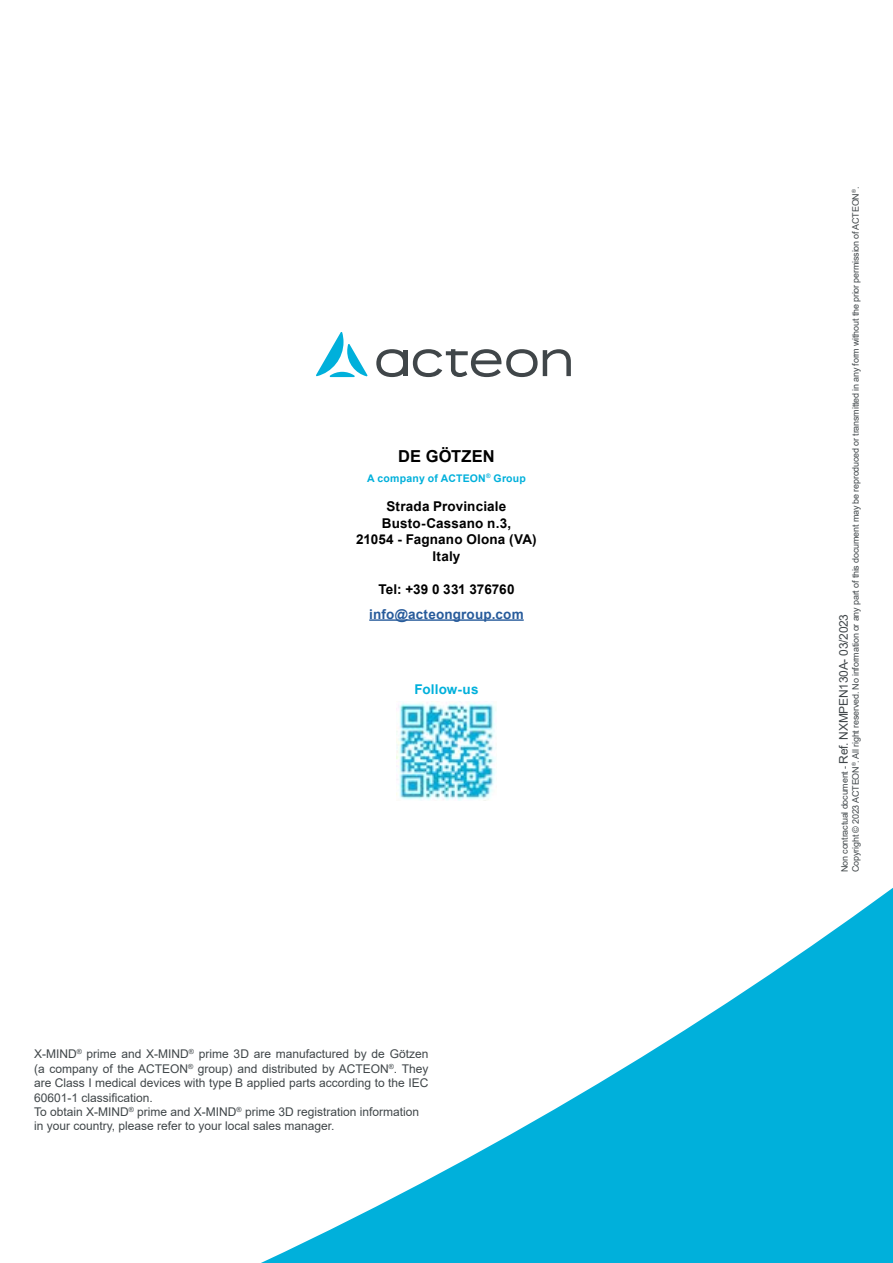
<style>
.page{position:relative;width:893px;height:1263px;background:#fff}
.page>*{position:absolute;margin:0;border:0;box-sizing:border-box;transform-origin:0 0}
.t1{font:700 16.5px "Arial";letter-spacing:.005em;color:#000}
.t2{font:700 13.5px/16.5px "Arial";letter-spacing:.01em;color:#000;text-align:center}
.t3{font:700 13.5px "Arial";letter-spacing:.01em;color:#275b9b}
.t4{font:700 13.5px "Arial";letter-spacing:.01em;color:#00b0db}
.t5{font:12px/14.4px "Arial";color:#404649}
.t6{font:700 10.5px "Arial";letter-spacing:.02em;color:#00b0db}
.t7{font:9px/10.8px "Arial";letter-spacing:-.02em;color:#404649}
.s1{font-size:12px}
</style>
<div class="page">
<svg style="left:261px;top:888px;width:632px;height:375px"></svg>
<hr style="left:369px;top:619px;width:155px;height:2px;background:#275b9b">
<img style="left:397px;top:701px;width:99px;height:99px">
<svg style="left:316px;top:332px;width:52px;height:45px"></svg>
<svg style="left:376px;top:349px;width:195px;height:28px"></svg>
<div style="left:403px;top:350px;width:5px;height:26px;background:#404649"></div>
<h1 class="t1" style="left:398px;top:445px;width:98px">DE GÖTZEN</h1>
<p class="t6" style="left:367px;top:471px;width:160px">A company of ACTEON<sup>®</sup> Group</p>
<p class="t2" style="left:356px;top:498px;width:182px">Strada Provinciale<br>Busto-Cassano n.3,<br>21054 - Fagnano Olona (VA)<br>Italy</p>
<p class="t2" style="left:378px;top:581px;width:138px">Tel: +39 0 331 376760</p>
<p class="t3" style="left:369px;top:604px;width:156px">info@acteongroup.com</p>
<p class="t4" style="left:414px;top:679px;width:66px">Follow-us</p>
<p class="t5" style="left:34px;top:1047px;width:396px">X-MIND<sup>®</sup> prime and X-MIND<sup>®</sup> prime 3D are manufactured by de Götzen (a company of the ACTEON<sup>®</sup> group) and distributed by ACTEON<sup>®</sup>. They are Class I medical devices with type B applied parts according to the IEC 60601-1 classification.<br>To obtain X-MIND<sup>®</sup> prime and X-MIND<sup>®</sup> prime 3D registration information in your country, please refer to your local sales manager.</p>
<p class="t7" style="left:839px;top:872px;width:687px;rotate:-90deg">Non contractual document - <span class="s1">Ref. NXMPEN130A- 03/2023<br></span>Copyright © 2023 ACTEON<sup>®</sup>. All right reserved. No information or any part of this document may be reproduced or transmitted in any form without the prior permission of ACTEON<sup>®</sup>.</p>
</div>
